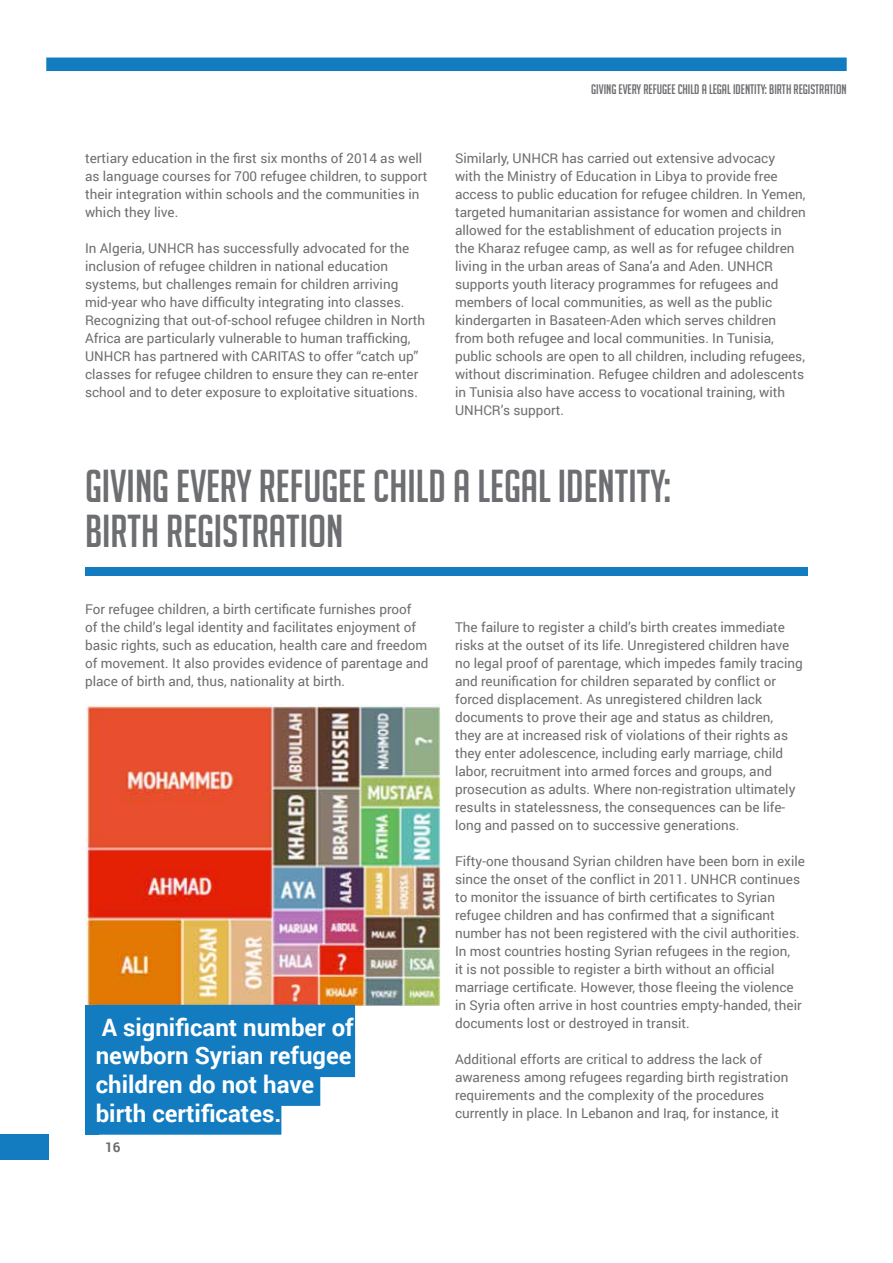
<style>
.page{position:relative;width:893px;height:1263px;background:#fff}
.page>*{position:absolute;margin:0;border:0;box-sizing:border-box;transform-origin:0 0}
.t1{font:45px/45px "Big Noodle Titling";color:#6d6e71}
.t2{font:700 24px/28.8px "Roboto";color:#fff}
.t3{font:13.5px/18px "Roboto";color:#6d6e71}
.t4{font:13.5px "Big Noodle Titling";color:#6d6e71}
.t5{font:700 13.5px "Roboto";color:#6d6e71}
</style>
<div class="page">
<div style="left:46px;top:58px;width:801px;height:13px;background:#137cc1"></div>
<div style="left:85px;top:568px;width:723px;height:8px;background:#137cc1"></div>
<img style="left:85px;top:705px;width:355px;height:301px">
<div style="left:85px;top:1005px;width:13px;height:129px;background:#137cc1"></div>
<div style="left:96px;top:1005px;width:259px;height:43px;background:#137cc1"></div>
<div style="left:96px;top:1033px;width:259px;height:44px;background:#137cc1"></div>
<div style="left:96px;top:1062px;width:224px;height:44px;background:#137cc1"></div>
<div style="left:96px;top:1091px;width:185px;height:44px;background:#137cc1"></div>
<div style="left:0;top:1134px;width:48px;height:26px;background:#137cc1"></div>
<p class="t3" style="left:85px;top:149px;width:344px">tertiary education in the first six months of 2014 as well as language courses for 700 refugee children, to support their integration within schools and the communities in which they live.</p>
<p class="t3" style="left:85px;top:239px;width:342px">In Algeria, UNHCR has successfully advocated for the inclusion of refugee children in national education systems, but challenges remain for children arriving mid-year who have difficulty integrating into classes.<br>Recognizing that out-of-school refugee children in North Africa are particularly vulnerable to human trafficking, UNHCR has partnered with CARITAS to offer “catch up” classes for refugee children to ensure they can re-enter school and to deter exposure to exploitative situations.</p>
<p class="t4" style="left:591px;top:82px;width:257px">GIVING EVERY REFUGEE CHILD A LEGAL IDENTITY: BIRTH REGISTRATION</p>
<p class="t3" style="left:455px;top:149px;width:352px">Similarly, UNHCR has carried out extensive advocacy<br>with the Ministry of Education in Libya to provide free access to public education for refugee children. In Yemen, targeted humanitarian assistance for women and children allowed for the establishment of education projects in<br>the Kharaz refugee camp, as well as for refugee children living in the urban areas of Sana’a and Aden. UNHCR supports youth literacy programmes for refugees and members of local communities, as well as the public kindergarten in Basateen-Aden which serves children from both refugee and local communities. In Tunisia, public schools are open to all children, including refugees, without discrimination. Refugee children and adolescents in Tunisia also have access to vocational training, with UNHCR’s support.</p>
<h1 class="t1" style="left:85px;top:464px;width:587px">GIVING EVERY REFUGEE CHILD A LEGAL IDENTITY:<br>BIRTH REGISTRATION</h1>
<p class="t3" style="left:85px;top:599px;width:345px">For refugee children, a birth certificate furnishes proof<br>of the child’s legal identity and facilitates enjoyment of basic rights, such as education, health care and freedom of movement. It also provides evidence of parentage and place of birth and, thus, nationality at birth.</p>
<h2 class="t2" style="left:96px;top:1012px;width:259px">A significant number of newborn Syrian refugee children do not have birth certificates.</h2>
<p class="t5" style="left:105px;top:1137px;width:17px">16</p>
<p class="t3" style="left:455px;top:617px;width:349px">The failure to register a child’s birth creates immediate risks at the outset of its life. Unregistered children have no legal proof of parentage, which impedes family tracing and reunification for children separated by conflict or forced displacement. As unregistered children lack documents to prove their age and status as children,<br>they are at increased risk of violations of their rights as they enter adolescence, including early marriage, child labor, recruitment into armed forces and groups, and prosecution as adults. Where non-registration ultimately results in statelessness, the consequences can be life&shy;long and passed on to successive generations.</p>
<p class="t3" style="left:455px;top:851px;width:351px">Fifty-one thousand Syrian children have been born in exile since the onset of the conflict in 2011. UNHCR continues to monitor the issuance of birth certificates to Syrian refugee children and has confirmed that a significant number has not been registered with the civil authorities.<br>In most countries hosting Syrian refugees in the region,<br>it is not possible to register a birth without an official marriage certificate. However, those fleeing the violence in Syria often arrive in host countries empty-handed, their documents lost or destroyed in transit.</p>
<p class="t3" style="left:455px;top:1049px;width:335px">Additional efforts are critical to address the lack of awareness among refugees regarding birth registration requirements and the complexity of the procedures currently in place. In Lebanon and Iraq, for instance, it</p>
</div>
